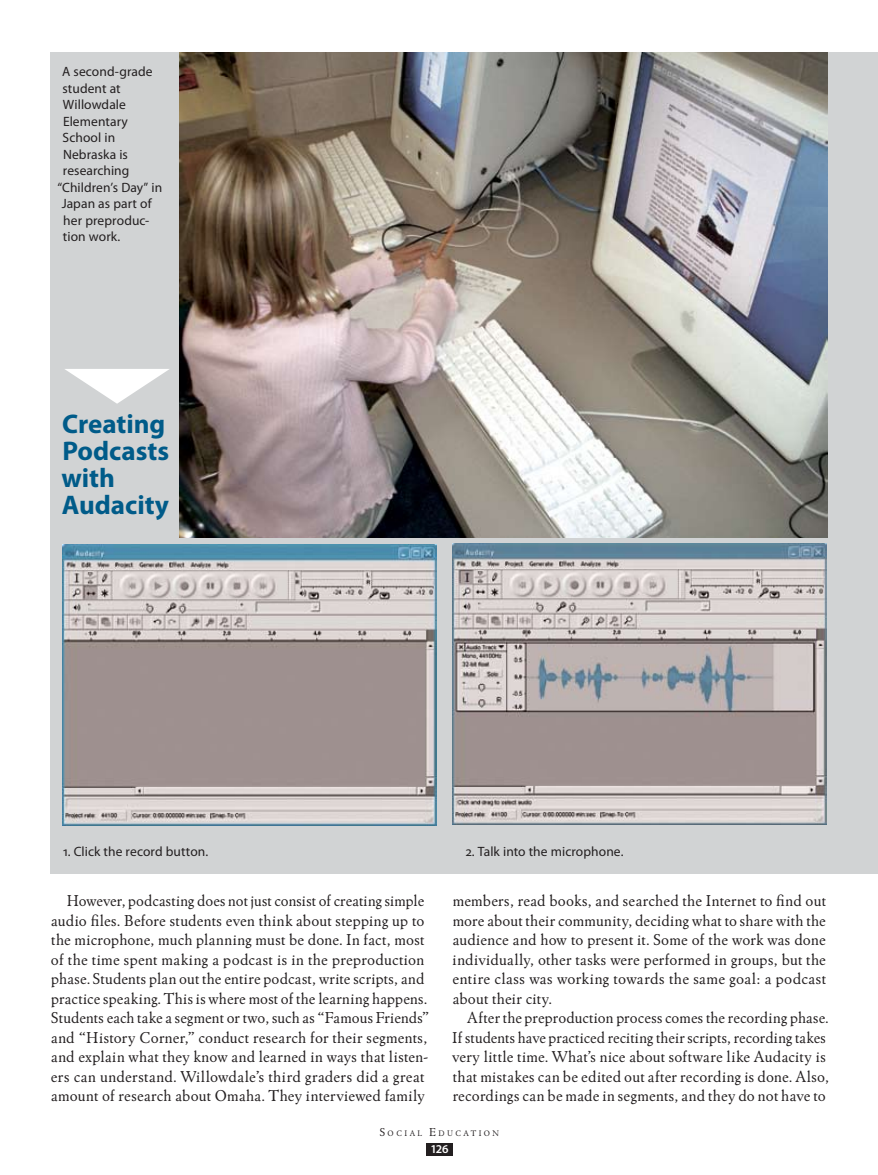
<style>
.page{position:relative;width:878px;height:1175px;background:#fff}
.page>*{position:absolute;margin:0;border:0;box-sizing:border-box;transform-origin:0 0}
.t1{font:700 27px/27px "Myriad Pro";color:#005b89}
.t2{font:16.5px/19.5px "Winchester New ITC Book OS";letter-spacing:.01em;color:#231f20}
.t3{font:13.5px "Myriad Pro";letter-spacing:.005em;color:#231f20}
.t4{font:600 12px "Myriad Pro";color:#fff}
.t5{font:8.4px "Winchester New ITC Book OS";letter-spacing:.285em;color:#231f20}
.s1{font-size:12px}
</style>
<div class="page">
<div style="left:50px;top:52px;width:828px;height:822px;background:#d1d3d4"></div>
<img style="left:180px;top:53px;width:647px;height:484px">
<img style="left:452px;top:544px;width:374px;height:280px">
<img style="left:63px;top:544px;width:373px;height:281px">
<svg style="left:65px;top:369px;width:104px;height:35px"></svg>
<div style="left:426px;top:1143px;width:26px;height:12px;background:#231f20"></div>
<p class="t3" style="left:62px;top:63px;width:92px">A second-grade</p>
<p class="t3" style="left:62px;top:80px;width:60px">student at</p>
<p class="t3" style="left:63px;top:96px;width:64px">Willowdale</p>
<p class="t3" style="left:63px;top:113px;width:66px">Elementary</p>
<p class="t3" style="left:63px;top:129px;width:54px">School in</p>
<p class="t3" style="left:63px;top:146px;width:66px">Nebraska is</p>
<p class="t3" style="left:63px;top:162px;width:68px">researching</p>
<p class="t3" style="left:57px;top:179px;width:106px">“Children’s Day” in</p>
<p class="t3" style="left:62px;top:195px;width:91px">Japan as part of</p>
<p class="t3" style="left:63px;top:212px;width:87px">her preproduc-</p>
<p class="t3" style="left:63px;top:228px;width:59px">tion work.</p>
<h1 class="t1" style="left:61px;top:410px;width:109px">Creating<br>Podcasts with<br>Audacity</h1>
<p class="t3" style="left:63px;top:843px;width:147px">1. Click the record button.</p>
<p class="t3" style="left:466px;top:843px;width:159px">2. Talk into the microphone.</p>
<p class="t2" style="left:51px;top:891px;width:379px;text-indent:16px">However, podcasting does not just consist of creating simple audio files. Before students even think about stepping up to the microphone, much planning must be done. In fact, most of the time spent making a podcast is in the preproduction phase. Students plan out the entire podcast, write scripts, and practice speaking. This is where most of the learning happens.<br>Students each take a segment or two, such as “Famous Friends” and “History Corner,” conduct research for their segments, and explain what they know and learned in ways that listen&shy;ers can understand. Willowdale’s third graders did a great amount of research about Omaha. They interviewed family</p>
<p class="t2" style="left:452px;top:891px;width:375px;text-align:justify">members, read books, and searched the Internet to find out more about their community, deciding what to share with the audience and how to present it. Some of the work was done individually, other tasks were performed in groups, but the entire class was working towards the same goal: a podcast about their city.</p>
<p class="t2" style="left:452px;top:1008px;width:378px;text-indent:15px">After the preproduction process comes the recording phase.<br>If students have practiced reciting their scripts, recording takes very little time. What’s nice about software like Audacity is that mistakes can be edited out after recording is done. Also, recordings can be made in segments, and they do not have to</p>
<p class="t5" style="left:380px;top:1128px;width:121px"><span class="s1">S</span>ocial <span class="s1">E</span>ducation</p>
<p class="t4" style="left:430px;top:1141px;width:20px">126</p>
</div>
